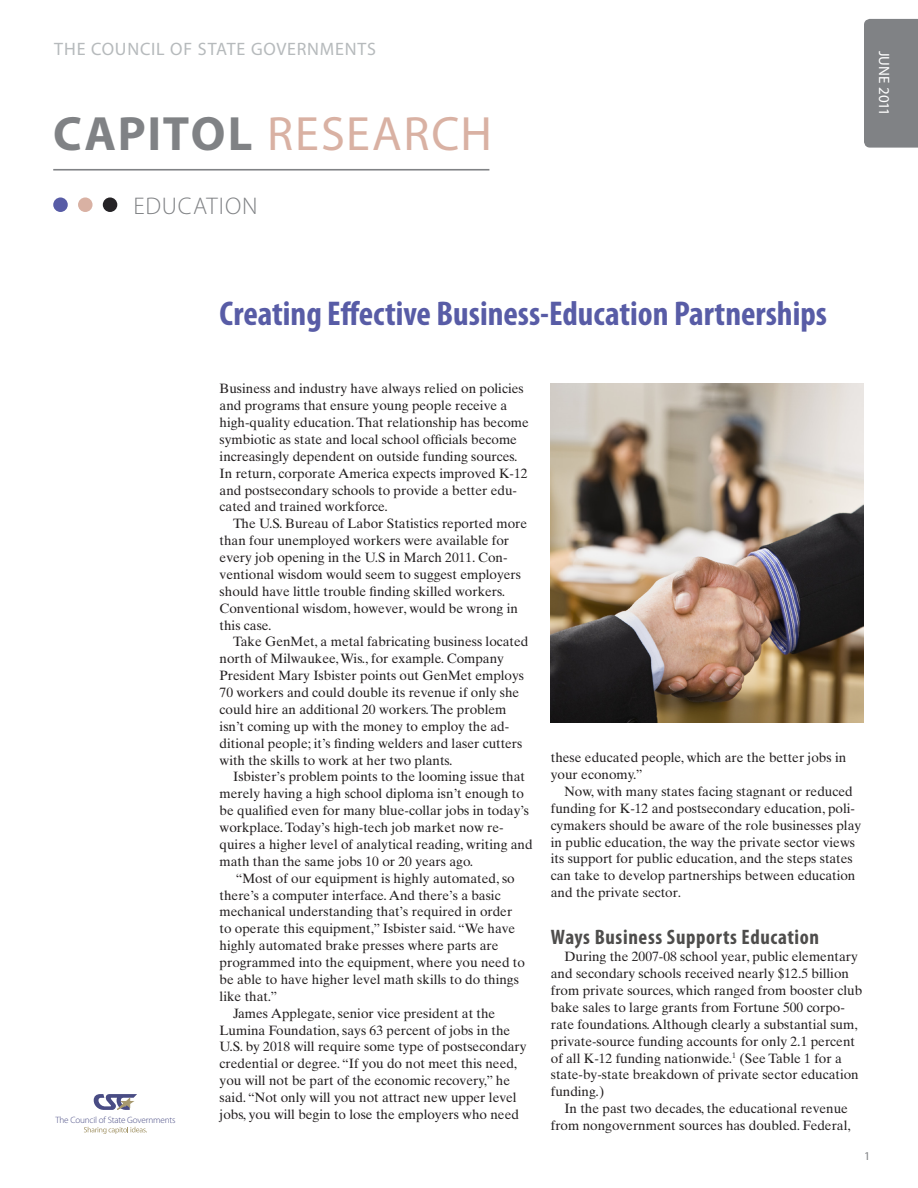
<style>
.page{position:relative;width:918px;height:1188px;background:#fff}
.page>*{position:absolute;margin:0;border:0;box-sizing:border-box;transform-origin:0 0}
.t1{font:48.3px "Myriad Pro";letter-spacing:.04em;color:#d9b1a3}
.text{font:700 condensed 34.5px "Myriad Pro";color:#585ca6}
.t2{font:300 24.15px "Myriad Pro";letter-spacing:.04em;color:#808285}
.Subhead{font:700 condensed 21px "Myriad Pro";letter-spacing:.03em;color:#4e4d4c}
.t3{font:18px "Myriad Pro";letter-spacing:.045em;color:#b6babc}
.t4{font:15px "Myriad Pro";letter-spacing:.005em;color:#fff}
.text-2{font:13.5px/16.8px "Times Ten LT";color:#231f20}
.Subhead-2{font:12px "Myriad Pro";color:#808285}
.t5{font:300 9.15px "Myriad Pro";letter-spacing:-.015em;color:#494c84}
.s1{font-weight:700;color:#808285}
</style>
<div class="page">
<div style="left:864px;top:19px;width:54px;height:129px;background:#808285"></div>
<svg style="left:94px;top:1094px;width:43px;height:16px"></svg>
<svg style="left:84px;top:1127px;width:63px;height:7px"></svg>
<div style="left:53px;top:197px;width:15px;height:15px;background:#585ca6;border-radius:50%"></div>
<div style="left:78px;top:197px;width:15px;height:15px;background:#d9b1a3;border-radius:50%"></div>
<div style="left:103px;top:197px;width:14px;height:15px;background:#252326;border-radius:50%"></div>
<hr style="left:53px;top:169px;width:436px;height:2px;background:#808285">
<img style="left:551px;top:383px;width:313px;height:339px">
<p class="t3" style="left:54px;top:38px;width:323px">THE COUNCIL OF STATE GOVERNMENTS</p>
<p class="t1" style="left:53px;top:105px;width:440px"><span class="s1">CAPITOL</span> RESEARCH</p>
<p class="t2" style="left:133px;top:192px;width:126px">EDUCATION</p>
<p class="t4" style="left:893px;top:51px;width:67px;rotate:90deg">JUNE 2011</p>
<p class="t5" style="left:55px;top:1114px;width:122px">The Council of State Governments</p>
<p class="text" style="left:220px;top:292px;width:609px">Creating Effective Business-Education Partnerships</p>
<p class="text-2" style="left:220px;top:380px;width:311px">Business and industry have always relied on policies and programs that ensure young people receive a high-quality education. That relationship has become symbiotic as state and local school officials become increasingly dependent on outside funding sources.<br>In return, corporate America expects improved K-12 and postsecondary schools to provide a better edu&shy;cated and trained workforce.</p>
<p class="text-2" style="left:220px;top:515px;width:309px;text-indent:14px">The U.S. Bureau of Labor Statistics reported more than four unemployed workers were available for every job opening in the U.S in March 2011. Con&shy;ventional wisdom would seem to suggest employers should have little trouble finding skilled workers.<br>Conventional wisdom, however, would be wrong in this case.</p>
<p class="text-2" style="left:220px;top:633px;width:310px;text-indent:14px">Take GenMet, a metal fabricating business located north of Milwaukee, Wis., for example. Company President Mary Isbister points out GenMet employs 70 workers and could double its revenue if only she could hire an additional 20 workers. The problem isn’t coming up with the money to employ the ad&shy;ditional people; it’s finding welders and laser cutters with the skills to work at her two plants.</p>
<p class="text-2" style="left:220px;top:768px;width:314px;text-indent:14px">Isbister’s problem points to the looming issue that merely having a high school diploma isn’t enough to be qualified even for many blue-collar jobs in today’s workplace. Today’s high-tech job market now re&shy;quires a higher level of analytical reading, writing and math than the same jobs 10 or 20 years ago.</p>
<p class="text-2" style="left:220px;top:870px;width:307px;text-indent:16px">“Most of our equipment is highly automated, so there’s a computer interface. And there’s a basic mechanical understanding that’s required in order to operate this equipment,” Isbister said. “We have highly automated brake presses where parts are programmed into the equipment, where you need to be able to have higher level math skills to do things like that.”</p>
<p class="text-2" style="left:220px;top:1005px;width:309px;text-indent:14px">James Applegate, senior vice president at the Lumina Foundation, says 63 percent of jobs in the U.S. by 2018 will require some type of postsecondary credential or degree. “If you do not meet this need, you will not be part of the economic recovery,” he said. “Not only will you not attract new upper level jobs, you will begin to lose the employers who need</p>
<p class="text-2" style="left:551px;top:749px;width:297px">these educated people, which are the better jobs in your economy.”</p>
<p class="text-2" style="left:551px;top:783px;width:312px;text-indent:14px">Now, with many states facing stagnant or reduced funding for K-12 and postsecondary education, poli&shy;cymakers should be aware of the role businesses play in public education, the way the private sector views its support for public education, and the steps states can take to develop partnerships between education and the private sector.</p>
<p class="Subhead" style="left:551px;top:924px;width:270px">Ways Business Supports Education</p>
<p class="text-2" style="left:551px;top:948px;width:313px;text-indent:14px">During the 2007-08 school year, public elementary and secondary schools received nearly $12.5 billion from private sources, which ranged from booster club bake sales to large grants from Fortune 500 corpo&shy;rate foundations. Although clearly a substantial sum, private-source funding accounts for only 2.1 percent of all K-12 funding nationwide.<sup>1</sup> (See Table 1 for a state-by-state breakdown of private sector education funding.)</p>
<p class="text-2" style="left:551px;top:1100px;width:301px;text-align:right">In the past two decades, the educational revenue from nongovernment sources has doubled. Federal,</p>
<p class="Subhead-2" style="left:864px;top:1148px;width:8px">1</p>
</div>
